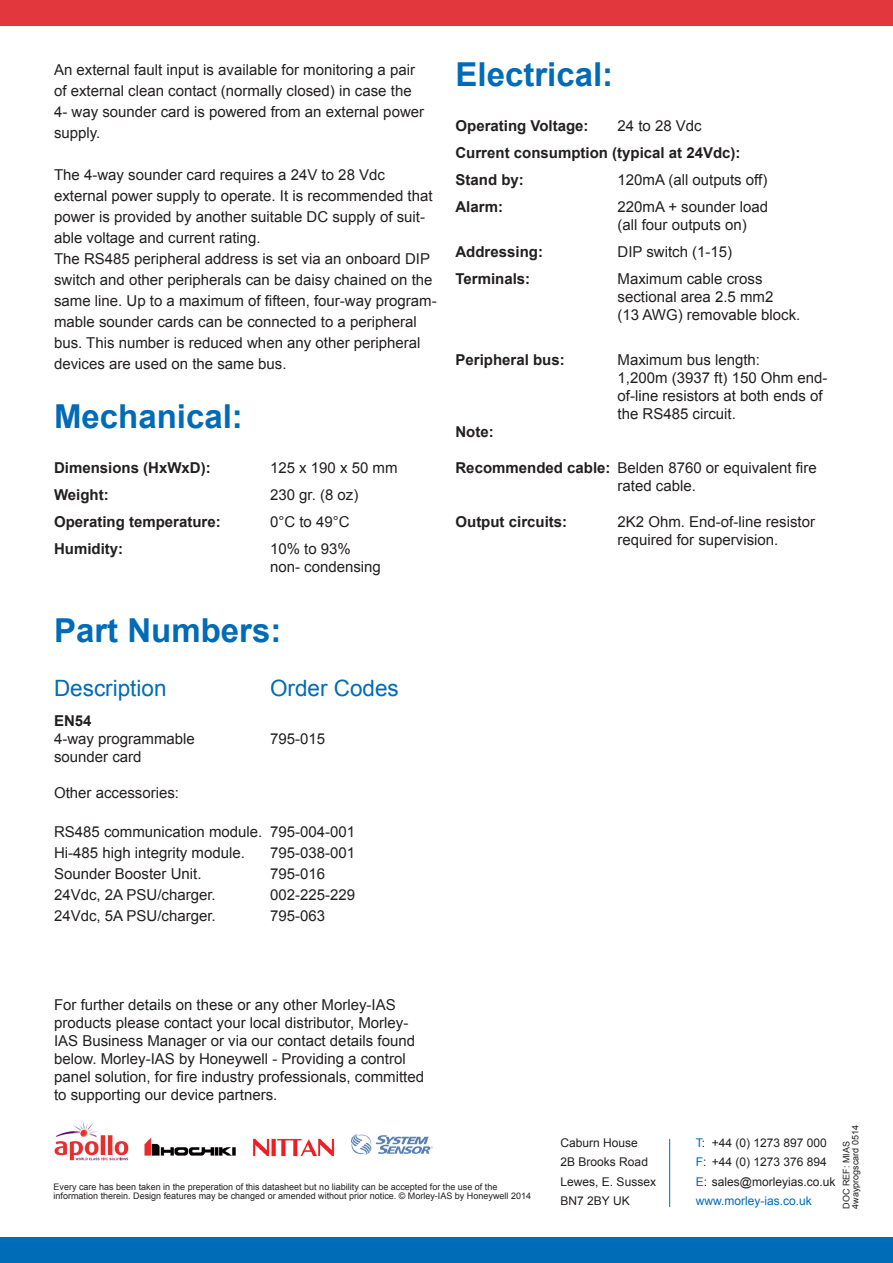
<style>
.page{position:relative;width:893px;height:1263px;background:#fff}
.page>*{position:absolute;margin:0;border:0;box-sizing:border-box;transform-origin:0 0}
.t1{font:700 33px "Arial";color:#006bb6}
.t2{font:22.5px "Arial";color:#006bb6}
.t3{font:15px/18px "Arial";color:#231f20}
.t4{font:700 15px "Arial";color:#231f20}
.t5{font:12px "Arial";color:#231f20}
.t6{font:12px "Arial";color:#006bb6}
.t7{font:9px/9px "Arial";color:#231f20}
.s1{font-weight:700}
.s2{color:#006bb6}
</style>
<div class="page">
<hr style="left:669px;top:1139px;width:1px;height:68px;background:#006bb6">
<img style="left:54px;top:1120px;width:379px;height:40px">
<div style="left:0;top:1237px;width:893px;height:26px;background:#006bb6"></div>
<div style="left:0;top:0;width:893px;height:26px;background:#e1373d"></div>
<p class="t3" style="left:54px;top:59px;width:372px;line-height:21px">An external fault input is available for monitoring a pair of external clean contact (normally closed) in case the 4- way sounder card is powered from an external power supply.</p>
<p class="t3" style="left:54px;top:166px;width:332px">The 4-way sounder card requires a 24V to 28 Vdc</p>
<p class="t3" style="left:54px;top:185px;width:380px;line-height:21px">external power supply to operate. It is recommended that power is provided by another suitable DC supply of suit&shy;able voltage and current rating.</p>
<p class="t3" style="left:54px;top:248px;width:384px;line-height:21px">The RS485 peripheral address is set via an onboard DIP switch and other peripherals can be daisy chained on the same line. Up to a maximum of fifteen, four-way program&shy;mable sounder cards can be connected to a peripheral bus. This number is reduced when any other peripheral devices are used on the same bus.</p>
<p class="t1" style="left:54px;top:395px;width:190px">Mechanical:</p>
<p class="t4" style="left:54px;top:458px;width:158px">Dimensions (HxWxD):</p>
<p class="t3" style="left:270px;top:459px;width:129px">125 x 190 x 50 mm</p>
<p class="t4" style="left:54px;top:485px;width:56px">Weight:</p>
<p class="t3" style="left:270px;top:486px;width:90px">230 gr. (8 oz)</p>
<p class="t4" style="left:54px;top:512px;width:168px">Operating temperature:</p>
<p class="t3" style="left:270px;top:513px;width:81px">0°C to 49°C</p>
<p class="t4" style="left:54px;top:539px;width:71px">Humidity:</p>
<p class="t3" style="left:270px;top:540px;width:112px">10% to 93% non- condensing</p>
<p class="t1" style="left:54px;top:609px;width:229px">Part Numbers:</p>
<p class="t2" style="left:54px;top:674px;width:114px">Description</p>
<p class="t2" style="left:270px;top:674px;width:130px">Order Codes</p>
<p class="t4" style="left:54px;top:711px;width:39px">EN54</p>
<p class="t3" style="left:54px;top:730px;width:142px">4-way programmable</p>
<p class="t3" style="left:270px;top:730px;width:57px">795-015</p>
<p class="t3" style="left:54px;top:748px;width:89px">sounder card</p>
<p class="t3" style="left:54px;top:784px;width:127px">Other accessories:</p>
<p class="t3" style="left:54px;top:823px;width:303px">RS485 communication module. 795-004-001</p>
<p class="t3" style="left:54px;top:844px;width:192px">Hi-485 high integrity module.</p>
<p class="t3" style="left:270px;top:844px;width:87px">795-038-001</p>
<p class="t3" style="left:54px;top:865px;width:149px">Sounder Booster Unit.</p>
<p class="t3" style="left:270px;top:865px;width:57px">795-016</p>
<p class="t3" style="left:54px;top:886px;width:163px">24Vdc, 2A PSU/charger.</p>
<p class="t3" style="left:270px;top:886px;width:87px">002-225-229</p>
<p class="t3" style="left:54px;top:907px;width:163px">24Vdc, 5A PSU/charger.</p>
<p class="t3" style="left:270px;top:907px;width:57px">795-063</p>
<p class="t1" style="left:455px;top:52px;width:159px">Electrical:</p>
<p class="t4" style="left:455px;top:115px;width:135px">Operating Voltage:</p>
<p class="t3" style="left:617px;top:116px;width:86px">24 to 28 Vdc</p>
<p class="t4" style="left:455px;top:142px;width:287px">Current consumption (typical at 24Vdc):</p>
<p class="t4" style="left:455px;top:169px;width:70px">Stand by:</p>
<p class="t3" style="left:617px;top:170px;width:151px">120mA (all outputs off)</p>
<p class="t4" style="left:455px;top:196px;width:49px">Alarm:</p>
<p class="t3" style="left:617px;top:197px;width:152px">220mA + sounder load</p>
<p class="t3" style="left:617px;top:215px;width:131px">(all four outputs on)</p>
<p class="t4" style="left:455px;top:241px;width:89px">Addressing:</p>
<p class="t3" style="left:617px;top:242px;width:116px">DIP switch (1-15)</p>
<p class="t4" style="left:455px;top:268px;width:76px">Terminals:</p>
<p class="t3" style="left:617px;top:269px;width:147px">Maximum cable cross</p>
<p class="t3" style="left:617px;top:287px;width:157px">sectional area 2.5 mm2</p>
<p class="t3" style="left:617px;top:305px;width:184px">(13 AWG) removable block.</p>
<p class="t4" style="left:455px;top:349px;width:111px">Peripheral bus:</p>
<p class="t3" style="left:617px;top:350px;width:144px">Maximum bus length:</p>
<p class="t3" style="left:617px;top:368px;width:212px">1,200m (3937 ft) 150 Ohm end&shy;of-line resistors at both ends of the RS485 circuit.</p>
<p class="t4" style="left:455px;top:421px;width:40px">Note:</p>
<p class="t3" style="left:617px;top:458px;width:201px;text-indent:-162px"><span class="s1">Recommended cable:</span> Belden 8760 or equivalent fire rated cable.</p>
<p class="t4" style="left:455px;top:511px;width:113px">Output circuits:</p>
<p class="t3" style="left:617px;top:512px;width:199px">2K2 Ohm. End-of-line resistor required for supervision.</p>
<p class="t3" style="left:54px;top:996px;width:372px">For further details on these or any other Morley-IAS products please contact your local distributor, Morley-IAS Business Manager or via our contact details found below. Morley-IAS by Honeywell - Providing a control panel solution, for fire industry professionals, committed to supporting our device partners.</p>
<p class="t7" style="left:54px;top:1183px;width:479px">Every care has been taken in the preperation of this datasheet but no liability can be accepted for the use of the information therein. Design features may be changed or amended without prior notice. © Morley-IAS by Honeywell 2014</p>
<p class="t5" style="left:561px;top:1134px;width:79px">Caburn House</p>
<p class="t5" style="left:561px;top:1154px;width:89px">2B Brooks Road</p>
<p class="t5" style="left:561px;top:1173px;width:97px">Lewes, E. Sussex</p>
<p class="t5" style="left:561px;top:1193px;width:71px">BN7 2BY UK</p>
<p class="t7" style="left:851px;top:1208px;width:85px;rotate:-90deg">4wayprogscard 0514</p>
<p class="t5" style="left:696px;top:1134px;width:133px"><span class="s2">T</span>: +44 (0) 1273 897 000</p>
<p class="t5" style="left:696px;top:1154px;width:133px"><span class="s2">F</span>: +44 (0) 1273 376 894</p>
<p class="t5" style="left:696px;top:1173px;width:141px"><span class="s2">E</span>: sales@morleyias.co.uk</p>
<p class="t6" style="left:696px;top:1193px;width:118px">www.morley-ias.co.uk</p>
<p class="t7" style="left:842px;top:1208px;width:69px;rotate:-90deg">DOC REF: MIAS</p>
</div>
